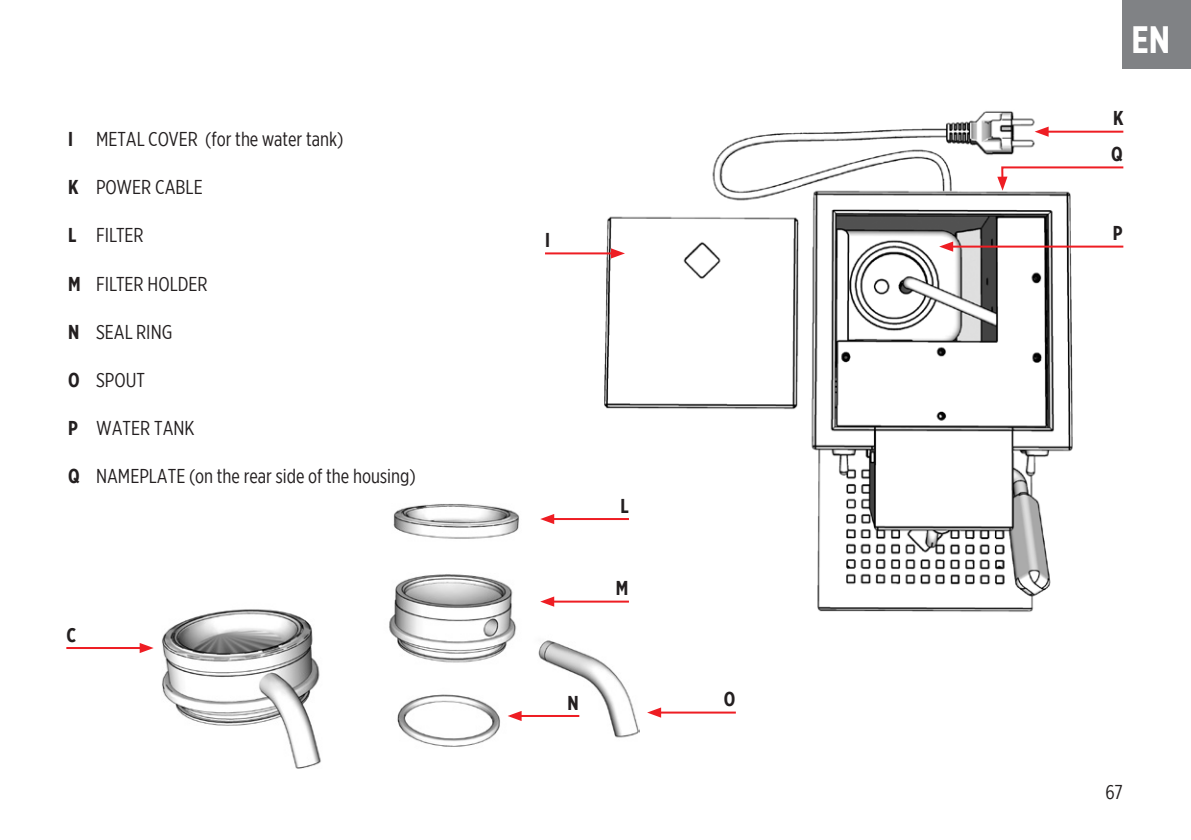
<style>
.page{position:relative;width:1191px;height:840px;background:#fff}
.page>*{position:absolute;margin:0;border:0;box-sizing:border-box;transform-origin:0 0}
.t1{font:700 38px "Gotham X Narrow";color:#fff}
.t2{font:20px "Gotham X Narrow";color:#231f20}
.t3{font:700 20px "Gotham X Narrow";color:#231f20}
.s1{font-weight:700}
</style>
<div class="page">
<img style="left:582px;top:111px;width:532px;height:501px">
<hr style="left:1045px;top:131px;width:78px;height:2px;background:#ee1d23">
<svg style="left:1034px;top:126px;width:14px;height:11px"></svg>
<hr style="left:950px;top:245px;width:173px;height:2px;background:#ee1d23">
<svg style="left:939px;top:241px;width:14px;height:10px"></svg>
<svg style="left:997px;top:165px;width:127px;height:25px"></svg>
<img style="left:162px;top:503px;width:477px;height:265px">
<hr style="left:66px;top:646px;width:77px;height:2px;background:#ee1d23">
<svg style="left:140px;top:643px;width:14px;height:9px"></svg>
<hr style="left:551px;top:517px;width:78px;height:2px;background:#ee1d23">
<svg style="left:540px;top:513px;width:14px;height:11px"></svg>
<hr style="left:551px;top:600px;width:78px;height:2px;background:#ee1d23">
<svg style="left:540px;top:596px;width:14px;height:10px"></svg>
<hr style="left:658px;top:711px;width:78px;height:2px;background:#ee1d23">
<svg style="left:647px;top:707px;width:14px;height:10px"></svg>
<hr style="left:518px;top:714px;width:61px;height:2px;background:#ee1d23">
<svg style="left:507px;top:710px;width:14px;height:10px"></svg>
<hr style="left:545px;top:252px;width:69px;height:2px;background:#ee1d23">
<svg style="left:611px;top:248px;width:14px;height:10px"></svg>
<div style="left:1123px;top:0;width:68px;height:68px;background:#808285"></div>
<p class="t2" style="left:68px;top:127px;width:277px"><span class="s1">I</span> METAL COVER (for the water tank)</p>
<p class="t2" style="left:68px;top:175px;width:136px"><span class="s1">K</span> POWER CABLE</p>
<p class="t2" style="left:68px;top:223px;width:77px"><span class="s1">L</span> FILTER</p>
<p class="t2" style="left:68px;top:271px;width:141px"><span class="s1">M</span> FILTER HOLDER</p>
<p class="t2" style="left:68px;top:319px;width:106px"><span class="s1">N</span> SEAL RING</p>
<p class="t2" style="left:68px;top:367px;width:78px"><span class="s1">O</span> SPOUT</p>
<p class="t2" style="left:68px;top:415px;width:128px"><span class="s1">P</span> WATER TANK</p>
<p class="t2" style="left:68px;top:463px;width:349px"><span class="s1">Q</span> NAMEPLATE (on the rear side of the housing)</p>
<p class="t3" style="left:67px;top:622px;width:11px">C</p>
<p class="t3" style="left:545px;top:227px;width:6px">I</p>
<p class="t3" style="left:620px;top:493px;width:10px">L</p>
<p class="t3" style="left:616px;top:575px;width:14px">M</p>
<p class="t3" style="left:567px;top:689px;width:13px">N</p>
<p class="t3" style="left:723px;top:686px;width:13px">O</p>
<h1 class="t1" style="left:1131px;top:17px;width:40px">EN</h1>
<p class="t3" style="left:1113px;top:106px;width:12px">K</p>
<p class="t3" style="left:1111px;top:142px;width:13px">Q</p>
<p class="t3" style="left:1113px;top:221px;width:11px">P</p>
<p class="t2" style="left:1105px;top:779px;width:19px">67</p>
</div>
